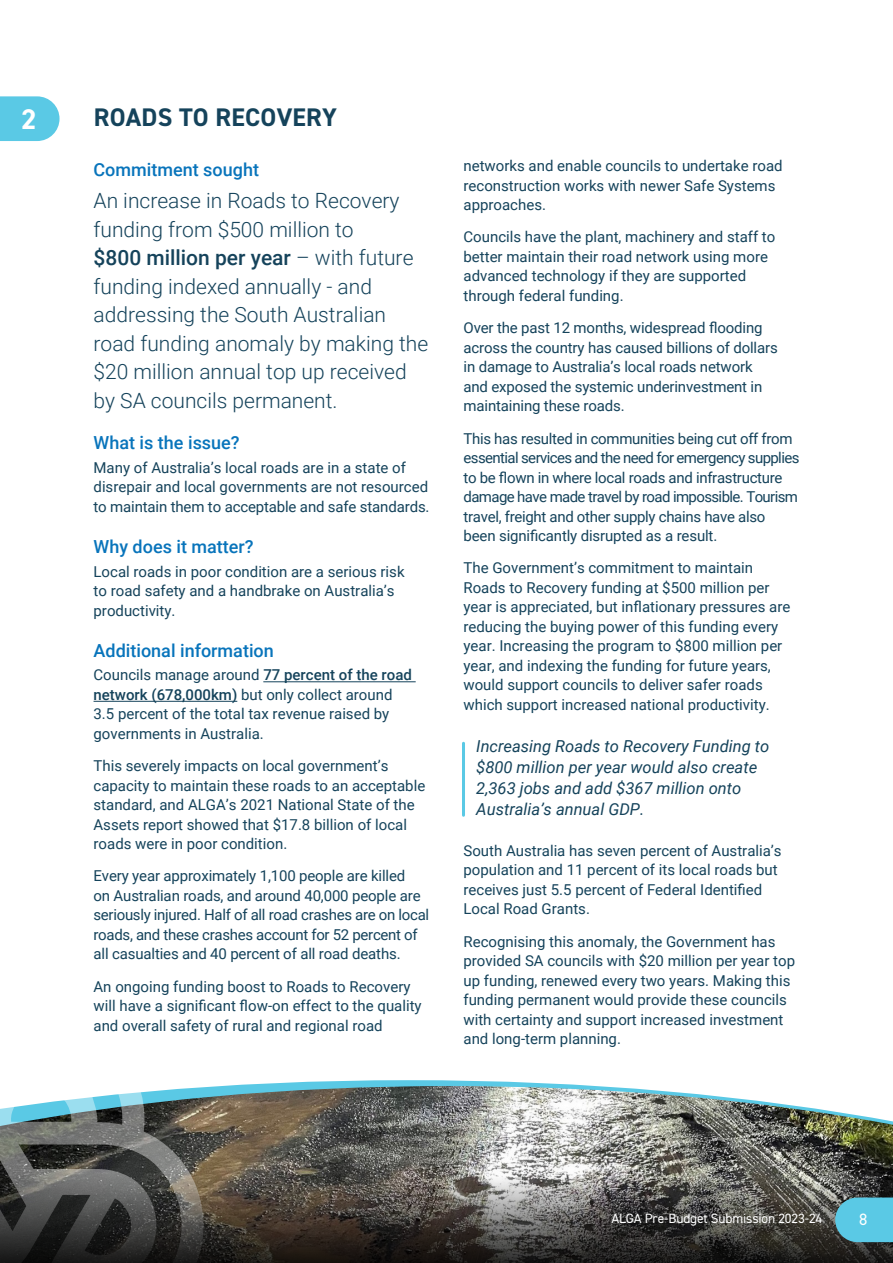
<style>
.page{position:relative;width:893px;height:1263px;background:#fff}
.page>*{position:absolute;margin:0;border:0;box-sizing:border-box;transform-origin:0 0}
.t1{font:700 28.5px "DIN2014";color:#fff}
.t2{font:700 25.5px "DIN2014";letter-spacing:.01em;color:#15435b}
.t3{font:300 21px/28.5px "Roboto";color:#15435b}
.t4{font:500 18px "Roboto";color:#0874bb}
.t5{font:italic 16.5px/21px "Roboto";color:#15435b}
.t6{font:16.5px "DIN2014";color:#fff}
.t7{font:15px/19.5px "Roboto";color:#15435b}
.t8{font:15px/19.5px "Roboto";letter-spacing:-.02em;color:#15435b}
.t9{font:13.5px "DIN2014";letter-spacing:-.01em;color:#fff}
.s1{font-weight:500}
</style>
<div class="page">
<svg style="left:223px;top:1080px;width:371px;height:6px;fill:#5ac9e5"></svg>
<img style="left:205px;top:1086px;width:688px;height:87px">
<svg style="left:0;top:1087px;width:205px;height:86px;background:#6f7e7e"></svg>
<hr style="left:263px;top:681px;width:153px;height:1px;background:#15435b">
<hr style="left:94px;top:701px;width:143px;height:1px;background:#15435b">
<hr style="left:462px;top:743px;width:3px;height:72px;background:#5ac9e5">
<svg style="left:0;top:96px;width:60px;height:45px;background:#69cee7"></svg>
<svg style="left:0;top:1173px;width:893px;height:90px;background:#494642"></svg>
<svg style="left:835px;top:1197px;width:58px;height:45px;background:#58bcd5"></svg>
<h1 class="t1" style="left:21px;top:105px;width:17px">2</h1>
<h2 class="t2" style="left:94px;top:105px;width:245px">ROADS TO RECOVERY</h2>
<p class="t4" style="left:94px;top:161px;width:167px">Commitment sought</p>
<p class="t3" style="left:94px;top:188px;width:336px">An increase in Roads to Recovery funding from $500 million to<br><span class="s1">$800 million per year</span> – with future funding indexed annually - and addressing the South Australian road funding anomaly by making the $20 million annual top up received by SA councils permanent.</p>
<p class="t4" style="left:94px;top:434px;width:148px">What is the issue?</p>
<p class="t7" style="left:94px;top:458px;width:337px">Many of Australia’s local roads are in a state of disrepair and local governments are not resourced to maintain them to acceptable and safe standards.</p>
<p class="t4" style="left:94px;top:538px;width:162px">Why does it matter?</p>
<p class="t7" style="left:94px;top:562px;width:313px">Local roads in poor condition are a serious risk to road safety and a handbrake on Australia’s productivity.</p>
<p class="t4" style="left:94px;top:642px;width:182px">Additional information</p>
<p class="t7" style="left:94px;top:666px;width:320px">Councils manage around <span class="s1">77 percent of the road network (678,000km)</span> but only collect around 3.5 percent of the total tax revenue raised by governments in Australia.</p>
<p class="t7" style="left:94px;top:757px;width:333px">This severely impacts on local government’s capacity to maintain these roads to an acceptable standard, and ALGA’s 2021 National State of the Assets report showed that $17.8 billion of local roads were in poor condition.</p>
<p class="t7" style="left:94px;top:867px;width:337px">Every year approximately 1,100 people are killed<br>on Australian roads, and around 40,000 people are seriously injured. Half of all road crashes are on local roads, and these crashes account for 52 percent of all casualties and 40 percent of all road deaths.</p>
<p class="t7" style="left:94px;top:977px;width:330px">An ongoing funding boost to Roads to Recovery will have a significant flow-on effect to the quality and overall safety of rural and regional road</p>
<p class="t7" style="left:463px;top:157px;width:321px">networks and enable councils to undertake road reconstruction works with newer Safe Systems approaches.</p>
<p class="t7" style="left:463px;top:228px;width:313px">Councils have the plant, machinery and staff to better maintain their road network using more advanced technology if they are supported through federal funding.</p>
<p class="t7" style="left:463px;top:318px;width:316px">Over the past 12 months, widespread flooding across the country has caused billions of dollars in damage to Australia’s local roads network and exposed the systemic underinvestment in maintaining these roads.</p>
<p class="t8" style="left:463px;top:429px;width:337px">This has resulted in communities being cut off from essential services and the need for emergency supplies to be flown in where local roads and infrastructure damage have made travel by road impossible. Tourism travel, freight and other supply chains have also been significantly disrupted as a result.</p>
<p class="t7" style="left:463px;top:559px;width:328px">The Government’s commitment to maintain Roads to Recovery funding at $500 million per year is appreciated, but inflationary pressures are reducing the buying power of this funding every year. Increasing the program to $800 million per year, and indexing the funding for future years, would support councils to deliver safer roads which support increased national productivity.</p>
<p class="t5" style="left:476px;top:736px;width:295px">Increasing Roads to Recovery Funding to $800 million per year would also create 2,363 jobs and add $367 million onto Australia’s annual GDP.</p>
<p class="t7" style="left:463px;top:841px;width:320px">South Australia has seven percent of Australia’s population and 11 percent of its local roads but receives just 5.5 percent of Federal Identified Local Road Grants.</p>
<p class="t7" style="left:463px;top:932px;width:333px">Recognising this anomaly, the Government has provided SA councils with $20 million per year top up funding, renewed every two years. Making this funding permanent would provide these councils with certainty and support increased investment and long-term planning.</p>
<p class="t9" style="left:612px;top:1213px;width:212px">ALGA Pre-Budget Submission 2023-24</p>
<p class="t6" style="left:859px;top:1214px;width:10px">8</p>
</div>
